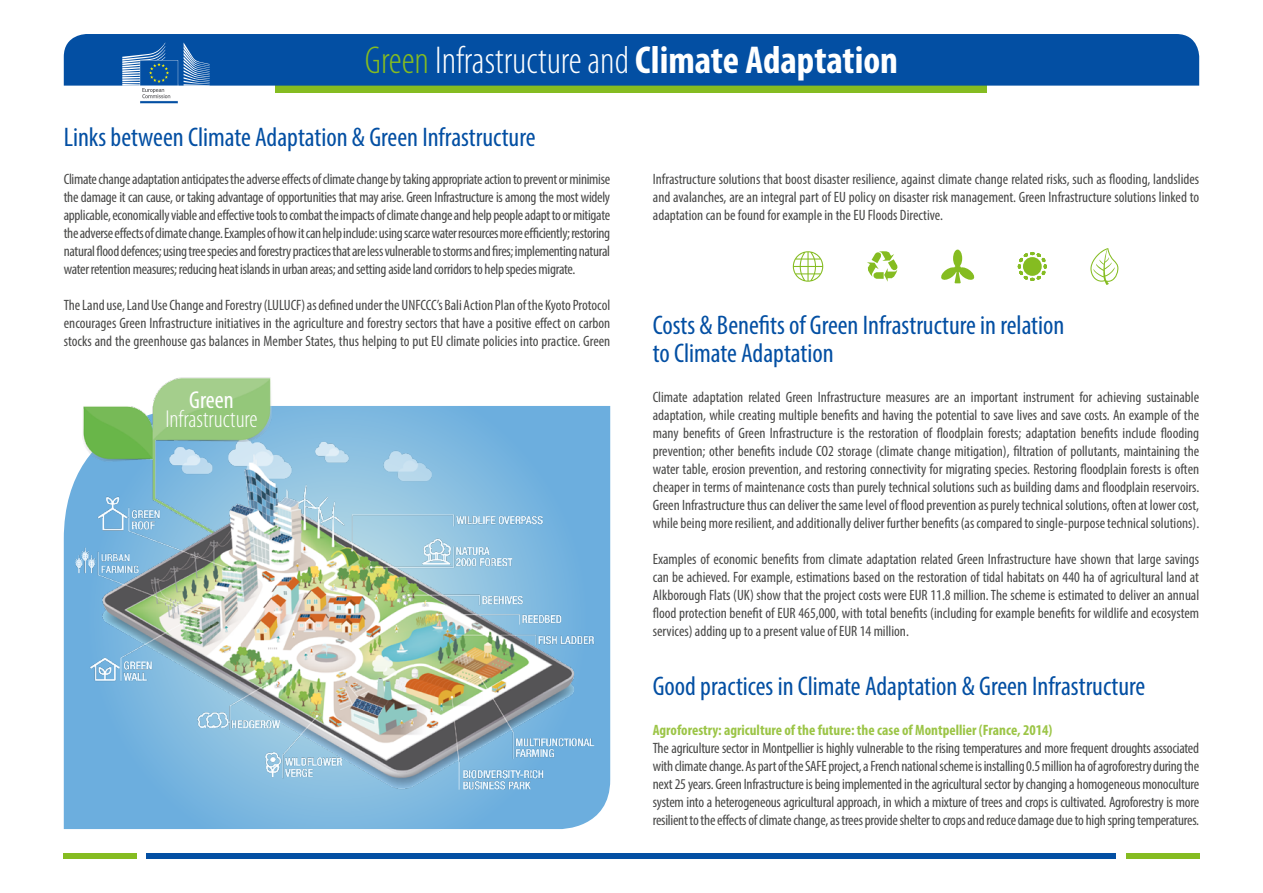
<style>
.page{position:relative;width:1263px;height:893px;background:#fff}
.page>*{position:absolute;margin:0;border:0;box-sizing:border-box;transform-origin:0 0}
.t1{font:300 condensed 39px "Myriad Pro";color:#fff}
.t2{font:condensed 27px/28.5px "Myriad Pro";color:#034fa3}
.t3{font:300 condensed 24.6px "Myriad Pro";color:#fff}
.t4{font:condensed 24.6px "Myriad Pro";color:#fff}
.t5{font:condensed 15px/18px "Myriad Pro";color:#484847;text-align:justify}
.t6{font:700 condensed 15px "Myriad Pro";color:#9cc547}
.s1{color:#85bc21}
.s2{font-weight:700}
</style>
<div class="page">
<div style="left:147px;top:853px;width:969px;height:6px;background:#034fa3"></div>
<div style="left:1126px;top:853px;width:73px;height:6px;background:#85bc21"></div>
<div style="left:64px;top:853px;width:73px;height:6px;background:#85bc21"></div>
<svg style="left:1018px;top:252px;width:29px;height:29px"></svg>
<svg style="left:867px;top:251px;width:31px;height:31px"></svg>
<div style="left:953px;top:250px;width:9px;height:17px;background:#85bc21;border-radius:50%"></div>
<svg style="left:941px;top:265px;width:34px;height:18px"></svg>
<svg style="left:1090px;top:248px;width:28px;height:37px"></svg>
<svg style="left:793px;top:251px;width:30px;height:31px"></svg>
<svg style="left:64px;top:406px;width:546px;height:423px;background:#79b5e0"></svg>
<img style="left:73px;top:377px;width:526px;height:418px">
<div style="left:276px;top:41px;width:711px;height:51px;background:#85bc21"></div>
<div style="left:64px;top:34px;width:1135px;height:52px;background:#034fa3"></div>
<svg style="left:184px;top:42px;width:26px;height:44px"></svg>
<svg style="left:122px;top:42px;width:56px;height:61px"></svg>
<h1 class="t1" style="left:365px;top:39px;width:535px"><span class="s1">Green</span> Infrastructure and <span class="s2">Climate Adaptation</span></h1>
<h2 class="t2" style="left:64px;top:122px;width:473px">Links between Climate Adaptation &amp; Green Infrastructure</h2>
<p class="t5" style="left:64px;top:169px;width:548px">Climate change adaptation anticipates the adverse effects of climate change by taking appropriate action to prevent or minimise the damage it can cause, or taking advantage of opportunities that may arise. Green Infrastructure is among the most widely applicable, economically viable and effective tools to combat the impacts of climate change and help people adapt to or mitigate the adverse effects of climate change. Examples of how it can help include: using scarce water resources more efficiently; restoring natural flood defences; using tree species and forestry practices that are less vulnerable to storms and fires; implementing natural water retention measures; reducing heat islands in urban areas; and setting aside land corridors to help species migrate.</p>
<p class="t5" style="left:64px;top:296px;width:548px">TheLanduse,Land UseChangeandForestry(LULUCF)asdefinedunderthe UNFCCC’s Bali Action Plan ofthe KyotoProtocol encourages Green Infrastructure initiatives in the agriculture and forestry sectors that have a positive effect on carbon stocks and the greenhouse gas balances in Member States, thus helping to put EU climate policies into practice. Green</p>
<h3 class="t4" style="left:189px;top:385px;width:46px">Green</h3>
<h3 class="t3" style="left:165px;top:405px;width:94px">Infrastructure</h3>
<p class="t5" style="left:653px;top:169px;width:548px">Infrastructure solutions that boost disaster resilience, against climate change related risks, such as flooding, landslides and avalanches, are an integral part of EU policy on disaster risk management. Green Infrastructure solutions linked to adaptation can be found for example in the EU Floods Directive.</p>
<h2 class="t2" style="left:653px;top:310px;width:413px">Costs &amp; Benefits of Green Infrastructure in relation to Climate Adaptation</h2>
<p class="t5" style="left:653px;top:388px;width:548px">Climate adaptation related Green Infrastructure measures are an important instrument for achieving sustainable adaptation, while creating multiple benefits and having the potential to save lives and save costs. An example of the many benefits of Green Infrastructure is the restoration of floodplain forests; adaptation benefits include flooding prevention; other benefits include CO2 storage (climate change mitigation), filtration of pollutants, maintaining the water table, erosion prevention, and restoring connectivity for migrating species. Restoring floodplain forests is often cheaper in terms of maintenance costs than purely technical solutions such as building dams and floodplain reservoirs.<br>Green Infrastructure thus can deliver the same level of flood prevention as purely technical solutions, often at lower cost, while being more resilient, and additionally deliver further benefits (as compared to single-purpose technical solutions).</p>
<p class="t5" style="left:653px;top:550px;width:548px">Examples of economic benefits from climate adaptation related Green Infrastructure have shown that large savings can be achieved. For example, estimations based on the restoration of tidal habitats on 440 ha of agricultural land at Alkborough Flats (UK) show that the project costs were EUR 11.8 million. The scheme is estimated to deliver an annual flood protection benefit of EUR 465,000, with total benefits (including for example benefits for wildlife and ecosystem services) adding up to a present value of EUR 14 million.</p>
<h2 class="t2" style="left:653px;top:671px;width:494px">Good practices in Climate Adaptation &amp; Green Infrastructure</h2>
<p class="t6" style="left:653px;top:721px;width:401px">Agroforestry: agriculture of the future: the case of Montpellier (France, 2014)</p>
<p class="t5" style="left:653px;top:739px;width:548px">The agriculture sector in Montpellier is highly vulnerable to the rising temperatures and more frequent droughts associated with climate change. As part of the SAFE project, a French national scheme is installing 0.5 million ha of agroforestry during the next 25 years. Green Infrastructure is being implemented in the agricultural sector by changing a homogeneous monoculture system into a heterogeneous agricultural approach, in which a mixture of trees and crops is cultivated. Agroforestry is more resilient to the effects of climate change, as trees provide shelter to crops and reduce damage due to high spring temperatures.</p>
</div>
